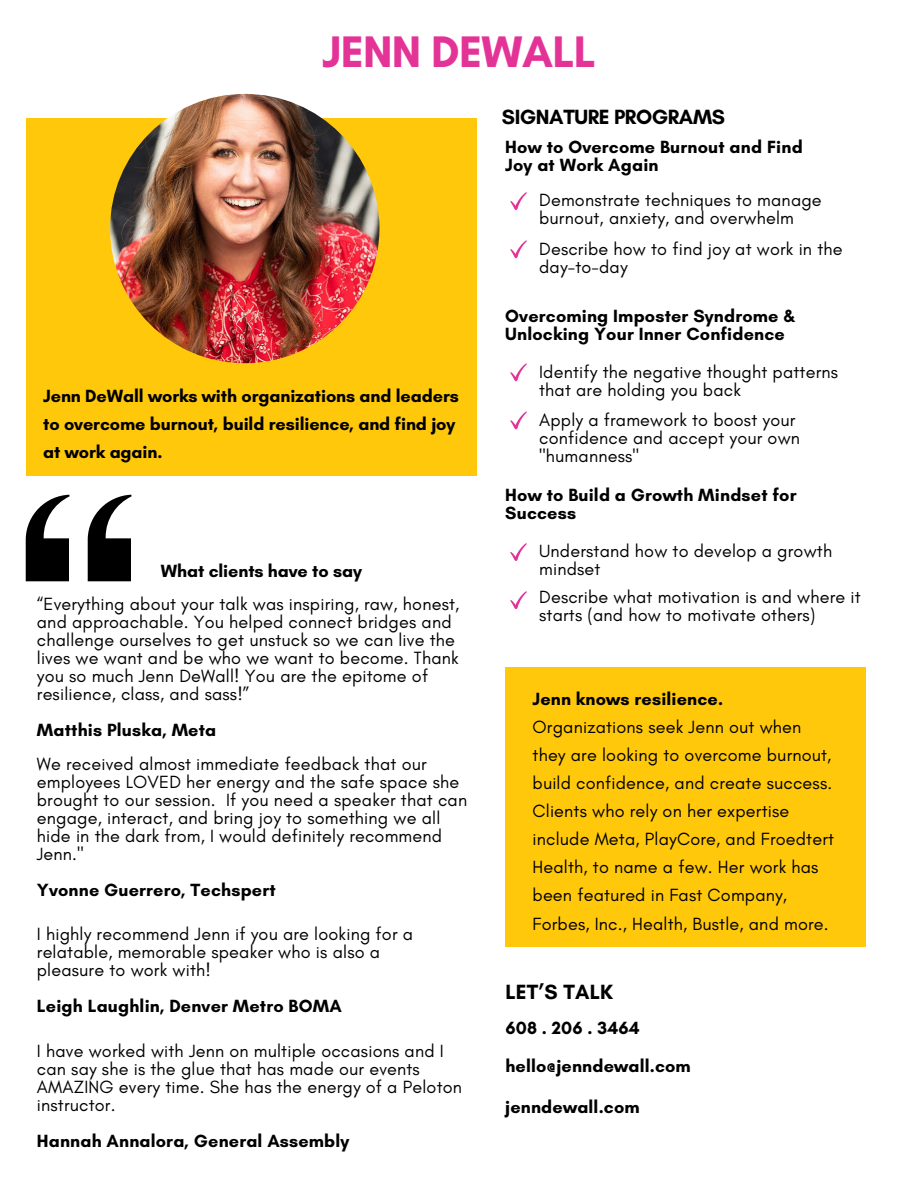
<style>
.page{position:relative;width:918px;height:1188px;background:#fff}
.page>*{position:absolute;margin:0;border:0;box-sizing:border-box;transform-origin:0 0}
.t1{font:700 45px "Glacial Indifference";letter-spacing:-.015em;color:#e43397}
.t2{font:700 21px "Glacial Indifference";letter-spacing:-.02em;color:#000}
.t3{font:18px/18px "Glacial Indifference";letter-spacing:.01em;color:#000}
.t4{font:700 18px/18px "Glacial Indifference";letter-spacing:.01em;color:#000}
.s1{font-weight:700}
</style>
<div class="page">
<div style="left:26px;top:118px;width:450px;height:357px;background:#ffc80b"></div>
<div style="left:505px;top:668px;width:361px;height:279px;background:#ffc80b"></div>
<svg style="left:510px;top:192px;width:17px;height:18px"></svg>
<svg style="left:510px;top:240px;width:17px;height:18px"></svg>
<svg style="left:510px;top:363px;width:17px;height:18px"></svg>
<svg style="left:510px;top:411px;width:17px;height:18px"></svg>
<svg style="left:510px;top:543px;width:17px;height:18px"></svg>
<svg style="left:510px;top:591px;width:17px;height:18px"></svg>
<img style="left:110px;top:94px;width:269px;height:269px;border-radius:50%">
<svg style="left:88px;top:495px;width:43px;height:86px"></svg>
<svg style="left:26px;top:495px;width:43px;height:86px"></svg>
<p class="t1" style="left:322px;top:24px;width:275px">JENN DEWALL</p>
<p class="t2" style="left:502px;top:104px;width:225px">SIGNATURE PROGRAMS</p>
<p class="t4" style="left:43px;top:381px;width:417px;line-height:28.2px">Jenn DeWall works with organizations and leaders to overcome burnout, build resilience, and find joy at work again.</p>
<p class="t4" style="left:161px;top:562px;width:203px">What clients have to say</p>
<p class="t3" style="left:37px;top:595px;width:424px">“Everything about your talk was inspiring, raw, honest, and approachable. You helped connect bridges and challenge ourselves to get unstuck so we can live the lives we want and be who we want to become. Thank you so much Jenn DeWall! You are the epitome of resilience, class, and sass!”</p>
<p class="t4" style="left:37px;top:721px;width:181px">Matthis Pluska, Meta</p>
<p class="t3" style="left:37px;top:755px;width:432px">We received almost immediate feedback that our employees LOVED her energy and the safe space she brought to our session. If you need a speaker that can engage, interact, and bring joy to something we all hide in the dark from, I would definitely recommend Jenn."</p>
<p class="t4" style="left:37px;top:881px;width:240px">Yvonne Guerrero, Techspert</p>
<p class="t3" style="left:37px;top:925px;width:378px">I highly recommend Jenn if you are looking for a relatable, memorable speaker who is also a pleasure to work with!</p>
<p class="t4" style="left:37px;top:997px;width:306px">Leigh Laughlin, Denver Metro BOMA</p>
<p class="t3" style="left:37px;top:1042px;width:427px">I have worked with Jenn on multiple occasions and I can say she is the glue that has made our events AMAZING every time. She has the energy of a Peloton instructor.</p>
<p class="t4" style="left:37px;top:1132px;width:314px">Hannah Annalora, General Assembly</p>
<p class="t4" style="left:505px;top:138px;width:299px">How to Overcome Burnout and Find<br>Joy at Work Again</p>
<p class="t3" style="left:539px;top:191px;width:284px">Demonstrate techniques to manage burnout, anxiety, and overwhelm</p>
<p class="t3" style="left:539px;top:239px;width:305px">Describe how to find joy at work in the day-to-day</p>
<p class="t4" style="left:505px;top:307px;width:292px">Overcoming Imposter Syndrome &amp;<br>Unlocking Your Inner Confidence</p>
<p class="t3" style="left:539px;top:362px;width:300px">Identify the negative thought patterns that are holding you back</p>
<p class="t3" style="left:539px;top:411px;width:262px">Apply a framework to boost your confidence and accept your own "humanness"</p>
<p class="t4" style="left:505px;top:486px;width:293px">How to Build a Growth Mindset for<br>Success</p>
<p class="t3" style="left:539px;top:542px;width:295px">Understand how to develop a growth mindset</p>
<p class="t3" style="left:539px;top:588px;width:323px">Describe what motivation is and where it starts (and how to motivate others)</p>
<p class="t3" style="left:533px;top:684px;width:303px;line-height:28.2px"><span class="s1">Jenn knows resilience.<br></span>Organizations seek Jenn out when they are looking to overcome burnout, build confidence, and create success.<br>Clients who rely on her expertise include Meta, PlayCore, and Froedtert Health, to name a few. Her work has been featured in Fast Company, Forbes, Inc., Health, Bustle, and more.</p>
<p class="t2" style="left:505px;top:979px;width:109px">LET’S TALK</p>
<p class="t4" style="left:505px;top:1019px;width:136px">608 . 206 . 3464</p>
<p class="t4" style="left:505px;top:1057px;width:187px">hello@jenndewall.com</p>
<p class="t4" style="left:505px;top:1097px;width:136px">jenndewall.com</p>
</div>
